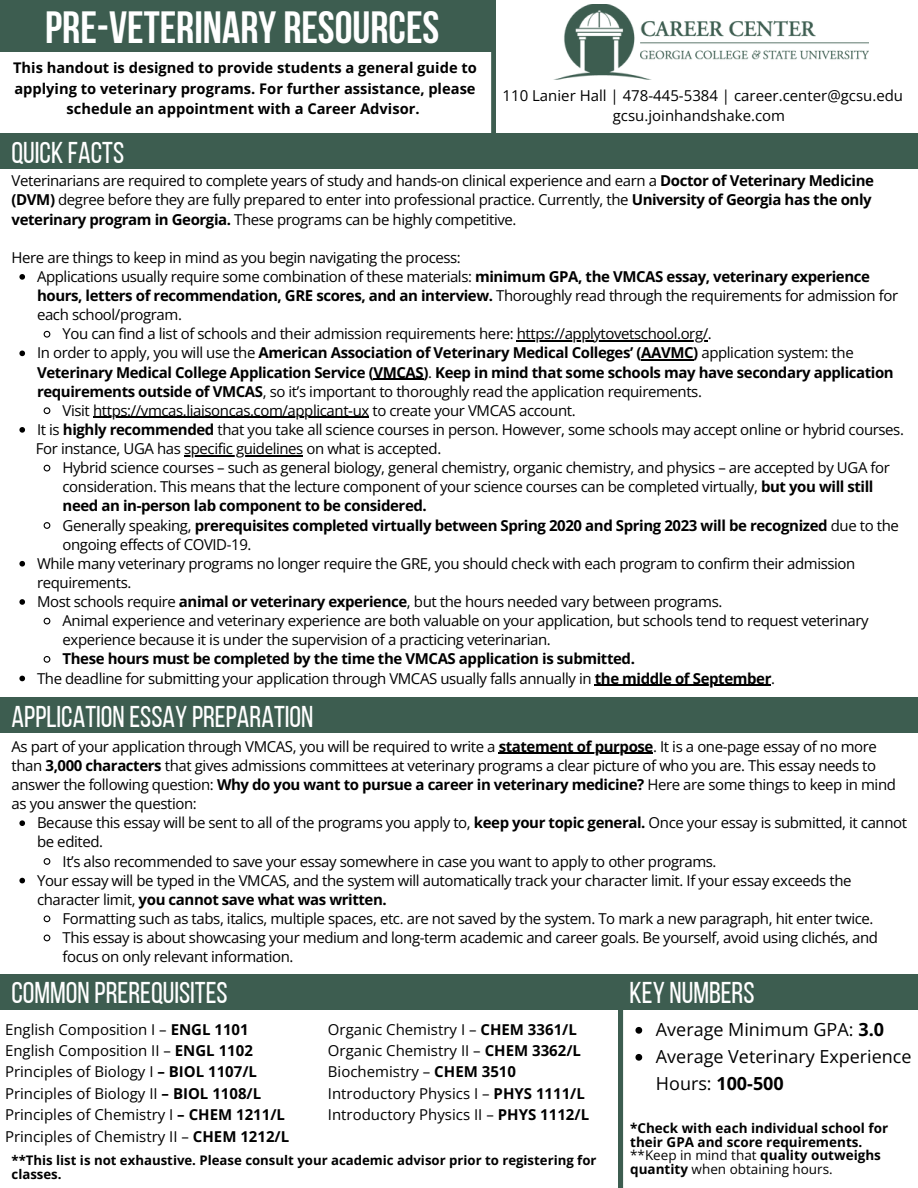
<style>
.page{position:relative;width:918px;height:1188px;background:#fff}
.page>*{position:absolute;margin:0;border:0;box-sizing:border-box;transform-origin:0 0}
.t1{font:700 45px "Bebas Neue";color:#fff}
.t2{font:30px "Bebas Neue";color:#fff}
.t3{font:18px/27px "Open Sans";color:#000}
.t4{font:15px/19.2px "Open Sans";letter-spacing:-.025em;color:#000}
.t5{font:15px/21.3px "Open Sans";color:#000}
.t6{font:700 15px/19.2px "Open Sans";letter-spacing:-.025em;color:#000}
.t7{font:700 14.7px/20.2px "Open Sans";color:#000;text-align:center}
.t8{font:700 13.5px/13.5px "Open Sans";color:#000}
.t9{font:700 13.2px/13.2px "Open Sans";color:#000}
.s1{font-weight:700}
.s2{font-weight:400}
</style>
<div class="page">
<svg style="left:491px;top:52px;width:5px;height:81px"></svg>
<div style="left:0;top:133px;width:918px;height:36px;background:#3d5d50"></div>
<div style="left:0;top:0;width:496px;height:52px;background:#3d5d50"></div>
<img style="left:553px;top:5px;width:316px;height:75px">
<svg style="left:619px;top:1010px;width:24px;height:178px"></svg>
<div style="left:0;top:974px;width:918px;height:36px;background:#3d5d50"></div>
<svg style="left:635px;top:1027px;width:7px;height:7px"></svg>
<svg style="left:635px;top:1054px;width:7px;height:7px"></svg>
<svg style="left:19px;top:274px;width:6px;height:6px"></svg>
<svg style="left:43px;top:330px;width:8px;height:8px"></svg>
<hr style="left:517px;top:340px;width:191px;height:2px;background:#000">
<svg style="left:19px;top:351px;width:6px;height:5px"></svg>
<hr style="left:641px;top:360px;width:52px;height:1px;background:#000">
<hr style="left:373px;top:379px;width:50px;height:1px;background:#000">
<svg style="left:43px;top:407px;width:8px;height:8px"></svg>
<hr style="left:93px;top:417px;width:276px;height:1px;background:#000">
<svg style="left:19px;top:427px;width:6px;height:6px"></svg>
<hr style="left:184px;top:455px;width:119px;height:1px;background:#000">
<svg style="left:43px;top:464px;width:8px;height:8px"></svg>
<svg style="left:43px;top:522px;width:8px;height:7px"></svg>
<svg style="left:19px;top:561px;width:6px;height:6px"></svg>
<svg style="left:19px;top:599px;width:6px;height:6px"></svg>
<svg style="left:43px;top:617px;width:8px;height:8px"></svg>
<svg style="left:43px;top:656px;width:8px;height:7px"></svg>
<svg style="left:19px;top:676px;width:6px;height:5px"></svg>
<hr style="left:595px;top:685px;width:176px;height:1px;background:#000">
<div style="left:0;top:698px;width:918px;height:35px;background:#3d5d50"></div>
<hr style="left:499px;top:753px;width:154px;height:1px;background:#000">
<svg style="left:19px;top:820px;width:6px;height:6px"></svg>
<svg style="left:43px;top:858px;width:8px;height:7px"></svg>
<svg style="left:19px;top:878px;width:6px;height:5px"></svg>
<svg style="left:43px;top:915px;width:8px;height:8px"></svg>
<svg style="left:43px;top:934px;width:8px;height:8px"></svg>
<h1 class="t1" style="left:45px;top:10px;width:396px">PRE-VETERINARY RESOURCES</h1>
<h2 class="t7" style="left:13px;top:58px;width:465px">This handout is designed to provide students a general guide to applying to veterinary programs. For further assistance, please schedule an appointment with a Career Advisor.</h2>
<p class="t2" style="left:12px;top:140px;width:114px">QUICK FACTS</p>
<h5 class="t5" style="left:503px;top:85px;width:402px;line-height:20.2px;text-align:center">110 Lanier Hall | 478-445-5384 | career.center@gcsu.edu gcsu.joinhandshake.com</h5>
<p class="t4" style="left:12px;top:171px;width:864px">Veterinarians are required to complete years of study and hands-on clinical experience and earn a <span class="s1">Doctor of Veterinary Medicine (DVM)</span> degree before they are fully prepared to enter into professional practice. Currently, the <span class="s1">University of Georgia has the only veterinary program in Georgia.</span> These programs can be highly competitive.</p>
<p class="t4" style="left:12px;top:247px;width:451px">Here are things to keep in mind as you begin navigating the process:</p>
<p class="t4" style="left:37px;top:266px;width:863px">Applications usually require some combination of these materials: <span class="s1">minimum GPA, the VMCAS essay, veterinary experience hours, letters of recommendation, GRE scores, and an interview.</span> Thoroughly read through the requirements for admission for each school/program.</p>
<p class="t4" style="left:63px;top:324px;width:651px">You can find a list of schools and their admission requirements here: https://applytovetschool.org/.</p>
<p class="t6" style="left:37px;top:343px;width:818px"><span class="s2">In order to apply, you will use the</span> American Association of Veterinary Medical Colleges’ (AAVMC) <span class="s2">application system: the</span></p>
<p class="t6" style="left:37px;top:362px;width:858px">Veterinary Medical College Application Service (VMCAS)<span class="s2">.</span> Keep in mind that some schools may have secondary application</p>
<p class="t4" style="left:37px;top:381px;width:666px"><span class="s1">requirements outside of VMCAS</span>, so it’s important to thoroughly read the application requirements.</p>
<p class="t4" style="left:63px;top:400px;width:515px">Visit https://vmcas.liaisoncas.com/applicant-ux to create your VMCAS account.</p>
<p class="t4" style="left:37px;top:419px;width:868px">It is <span class="s1">highly recommended</span> that you take all science courses in person. However, some schools may accept online or hybrid courses.</p>
<h5 class="t4" style="left:36px;top:439px;width:407px">For instance, UGA has specific guidelines on what is accepted.</h5>
<p class="t4" style="left:63px;top:458px;width:829px">Hybrid science courses – such as general biology, general chemistry, organic chemistry, and physics – are accepted by UGA for consideration. This means that the lecture component of your science courses can be completed virtually, <span class="s1">but you will still</span></p>
<p class="t6" style="left:63px;top:496px;width:838px">need an in-person lab component to be considered.<br><span class="s2">Generally speaking,</span> prerequisites completed virtually between Spring 2020 and Spring 2023 will be recognized <span class="s2">due to the</span></p>
<p class="t4" style="left:37px;top:534px;width:820px;text-indent:26px">ongoing effects of COVID-19.<br>While many veterinary programs no longer require the GRE, you should check with each program to confirm their admission requirements.<br>Most schools require <span class="s1">animal or veterinary experience</span>, but the hours needed vary between programs.</p>
<p class="t4" style="left:63px;top:611px;width:808px">Animal experience and veterinary experience are both valuable on your application, but schools tend to request veterinary</p>
<p class="t4" style="left:63px;top:630px;width:574px">experience because it is under the supervision of a practicing veterinarian.<br><span class="s1">These hours must be completed by the time the VMCAS application is submitted.</span></p>
<h2 class="t4" style="left:37px;top:668px;width:739px">The deadline for submitting your application through VMCAS usually falls annually in <span class="s1">the middle of September</span>.</h2>
<p class="t2" style="left:12px;top:705px;width:303px">APPLICATION ESSAY PREPARATION</p>
<p class="t4" style="left:12px;top:736px;width:867px">As part of your application through VMCAS, you will be required to write a <span class="s1">statement of purpose</span>. It is a one-page essay of no more</p>
<h5 class="t4" style="left:12px;top:755px;width:866px">than <span class="s1">3,000 characters</span> that gives admissions committees at veterinary programs a clear picture of who you are. This essay needs to</h5>
<h5 class="t4" style="left:12px;top:775px;width:886px">answer the following question: <span class="s1">Why do you want to pursue a career in veterinary medicine?</span> Here are some things to keep in mind</h5>
<h5 class="t4" style="left:12px;top:794px;width:187px">as you answer the question:</h5>
<h5 class="t4" style="left:37px;top:813px;width:872px">Because this essay will be sent to all of the programs you apply to, <span class="s1">keep your topic general.</span> Once your essay is submitted, it cannot</h5>
<h5 class="t4" style="left:63px;top:832px;width:656px;text-indent:-26px">be edited.<br>It’s also recommended to save your essay somewhere in case you want to apply to other programs.</h5>
<h5 class="t4" style="left:37px;top:870px;width:816px">Your essay will be typed in the VMCAS, and the system will automatically track your character limit. If your essay exceeds the character limit, <span class="s1">you cannot save what was written.</span></h5>
<p class="t4" style="left:63px;top:908px;width:817px">Formatting such as tabs, italics, multiple spaces, etc. are not saved by the system. To mark a new paragraph, hit enter twice.<br>This essay is about showcasing your medium and long-term academic and career goals. Be yourself, avoid using clichés, and focus on only relevant information.</p>
<h5 class="t2" style="left:12px;top:980px;width:218px">COMMON PREREQUISITES</h5>
<h5 class="t2" style="left:630px;top:980px;width:126px">KEY NUMBERS</h5>
<p class="t5" style="left:5px;top:1018px;width:286px">English Composition I – <span class="s1">ENGL 1101<br></span>English Composition II – <span class="s1">ENGL 1102<br></span>Principles of Biology I <span class="s1">– BIOL 1107/L </span>Principles of Biology II <span class="s1">– BIOL 1108/L </span>Principles of Chemistry I <span class="s1">– CHEM 1211/L </span>Principles of Chemistry II – <span class="s1">CHEM 1212/L</span></p>
<p class="t5" style="left:328px;top:1018px;width:263px">Organic Chemistry I – <span class="s1">CHEM 3361/L </span>Organic Chemistry II – <span class="s1">CHEM 3362/L </span>Biochemistry – <span class="s1">CHEM 3510<br></span>Introductory Physics I – <span class="s1">PHYS 1111/L </span>Introductory Physics II – <span class="s1">PHYS 1112/L</span></p>
<p class="t3" style="left:656px;top:1015px;width:230px">Average Minimum GPA: <span class="s1">3.0</span></p>
<h5 class="t3" style="left:656px;top:1042px;width:257px">Average Veterinary Experience<br>Hours: <span class="s1">100-500</span></h5>
<p class="t8" style="left:630px;top:1121px;width:260px">*Check with each individual school for their GPA and score requirements. <span class="s2">**Keep in mind that</span> quality outweighs quantity <span class="s2">when obtaining hours.</span></p>
<p class="t9" style="left:12px;top:1154px;width:587px">**This list is not exhaustive. Please consult your academic advisor prior to registering for classes.</p>
</div>
